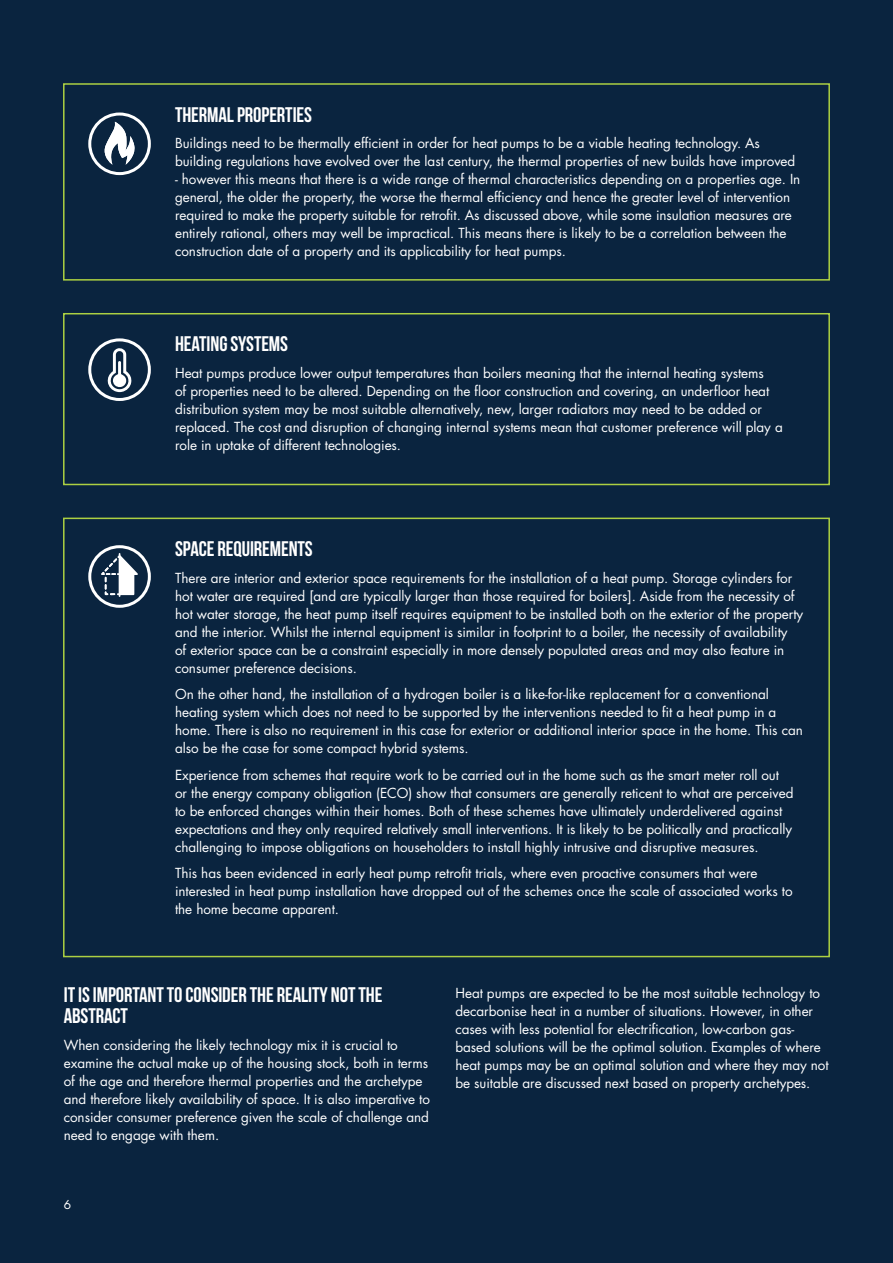
<style>
.page{position:relative;width:893px;height:1263px;background:#0a243f}
.page>*{position:absolute;margin:0;border:0;box-sizing:border-box;transform-origin:0 0}
.t1{font:700 21px/21px "Bebas Neue";letter-spacing:-.005em;color:#fff}
.t2{font:13.5px/18px "Futura Std";letter-spacing:-.005em;color:#fff}
.t3{font:12px "Futura Std";color:#fff}
</style>
<div class="page">
<div style="left:63px;top:83px;width:767px;height:198px;border:2px solid #acd042"></div>
<svg style="left:104px;top:122px;width:31px;height:43px"></svg>
<div style="left:88px;top:113px;width:63px;height:62px;border:3px solid #fff;border-radius:50%"></div>
<div style="left:63px;top:313px;width:767px;height:172px;border:2px solid #acd042"></div>
<svg style="left:107px;top:348px;width:25px;height:44px"></svg>
<div style="left:88px;top:338px;width:63px;height:63px;border:3px solid #fff;border-radius:50%"></div>
<div style="left:63px;top:518px;width:767px;height:439px;border:2px solid #acd042"></div>
<svg style="left:101px;top:553px;width:37px;height:44px"></svg>
<div style="left:88px;top:545px;width:63px;height:63px;border:3px solid #fff;border-radius:50%"></div>
<h1 class="t1" style="left:175px;top:104px;width:138px">THERMAL PROPERTIES</h1>
<p class="t2" style="left:175px;top:134px;width:622px">Buildings need to be thermally efficient in order for heat pumps to be a viable heating technology. As building regulations have evolved over the last century, the thermal properties of new builds have improved</p>
<p class="t2" style="left:175px;top:170px;width:627px">- however this means that there is a wide range of thermal characteristics depending on a properties age. In general, the older the property, the worse the thermal efficiency and hence the greater level of intervention required to make the property suitable for retrofit. As discussed above, while some insulation measures are entirely rational, others may well be impractical. This means there is likely to be a correlation between the construction date of a property and its applicability for heat pumps.</p>
<h1 class="t1" style="left:175px;top:333px;width:115px">HEATING SYSTEMS</h1>
<p class="t2" style="left:175px;top:364px;width:609px">Heat pumps produce lower output temperatures than boilers meaning that the internal heating systems<br>of properties need to be altered. Depending on the floor construction and covering, an underfloor heat distribution system may be most suitable alternatively, new, larger radiators may need to be added or replaced. The cost and disruption of changing internal systems mean that customer preference will play a role in uptake of different technologies.</p>
<h1 class="t1" style="left:175px;top:538px;width:139px">SPACE REQUIREMENTS</h1>
<p class="t2" style="left:175px;top:569px;width:630px">There are interior and exterior space requirements for the installation of a heat pump. Storage cylinders for hot water are required [and are typically larger than those required for boilers]. Aside from the necessity of hot water storage, the heat pump itself requires equipment to be installed both on the exterior of the property and the interior. Whilst the internal equipment is similar in footprint to a boiler, the necessity of availability<br>of exterior space can be a constraint especially in more densely populated areas and may also feature in consumer preference decisions.</p>
<p class="t2" style="left:175px;top:685px;width:629px">On the other hand, the installation of a hydrogen boiler is a like-for-like replacement for a conventional heating system which does not need to be supported by the interventions needed to fit a heat pump in a home. There is also no requirement in this case for exterior or additional interior space in the home. This can also be the case for some compact hybrid systems.</p>
<p class="t2" style="left:175px;top:766px;width:620px">Experience from schemes that require work to be carried out in the home such as the smart meter roll out or the energy company obligation (ECO) show that consumers are generally reticent to what are perceived to be enforced changes within their homes. Both of these schemes have ultimately underdelivered against expectations and they only required relatively small interventions. It is likely to be politically and practically challenging to impose obligations on householders to install highly intrusive and disruptive measures.</p>
<p class="t2" style="left:175px;top:864px;width:619px">This has been evidenced in early heat pump retrofit trials, where even proactive consumers that were interested in heat pump installation have dropped out of the schemes once the scale of associated works to the home became apparent.</p>
<h1 class="t1" style="left:64px;top:984px;width:320px">IT IS IMPORTANT TO CONSIDER THE REALITY NOT THE<br>ABSTRACT</h1>
<p class="t2" style="left:64px;top:1036px;width:368px">When considering the likely technology mix it is crucial to examine the actual make up of the housing stock, both in terms of the age and therefore thermal properties and the archetype and therefore likely availability of space. It is also imperative to consider consumer preference given the scale of challenge and need to engage with them.</p>
<p class="t3" style="left:64px;top:1197px;width:9px">6</p>
<p class="t2" style="left:455px;top:984px;width:375px">Heat pumps are expected to be the most suitable technology to decarbonise heat in a number of situations. However, in other cases with less potential for electrification, low-carbon gas&shy;based solutions will be the optimal solution. Examples of where heat pumps may be an optimal solution and where they may not be suitable are discussed next based on property archetypes.</p>
</div>
